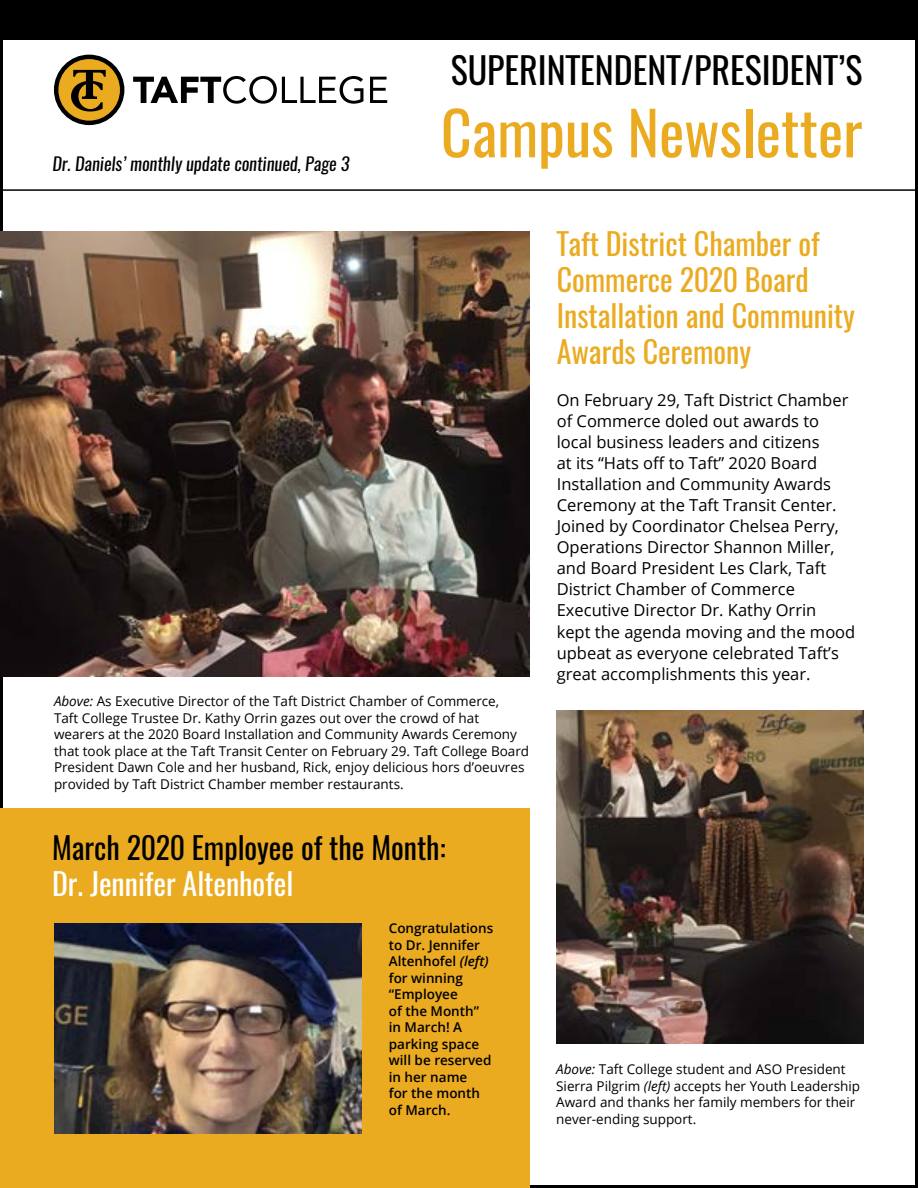
<style>
.page{position:relative;width:918px;height:1188px;background:#fff}
.page>*{position:absolute;margin:0;border:0;box-sizing:border-box;transform-origin:0 0}
.t1{font:60px "Oswald";color:#ebab21}
.t2{font:36px "Oswald";color:#000}
.t3{font:30px/36px "Oswald";color:#ebab21}
.t4{font:30px "Oswald";color:#000}
.t5{font:30px "Oswald";color:#fff}
.t6{font:italic 18px "Oswald";color:#000}
.t7{font:16.5px/21px "Open Sans";color:#000}
.t8{font:13.5px/16.5px "Open Sans";color:#000}
.t9{font:600 13.5px/16.5px "Open Sans";color:#000}
.s1{font-style:italic}
</style>
<div class="page">
<svg style="left:133px;top:76px;width:230px;height:28px"></svg>
<svg style="left:370px;top:77px;width:17px;height:26px"></svg>
<svg style="left:54px;top:55px;width:70px;height:70px"></svg>
<hr style="left:0;top:189px;width:918px;height:2px;background:#000">
<div style="left:0;top:0;width:918px;height:40px;background:#000"></div>
<img style="left:556px;top:710px;width:308px;height:334px">
<img style="left:0;top:231px;width:529px;height:446px">
<div style="left:0;top:809px;width:529px;height:379px;background:#ebab21"></div>
<img style="left:54px;top:923px;width:308px;height:211px">
<h3 class="t6" style="left:52px;top:152px;width:299px">Dr. Daniels’ monthly update continued, Page 3</h3>
<h2 class="t2" style="left:451px;top:46px;width:413px">SUPERINTENDENT/PRESIDENT’S</h2>
<h1 class="t1" style="left:441px;top:91px;width:423px">Campus Newsletter</h1>
<h3 class="t3" style="left:557px;top:226px;width:300px">Taft District Chamber of<br>Commerce 2020 Board<br>Installation and Community<br>Awards Ceremony</h3>
<p class="t7" style="left:557px;top:390px;width:300px">On February 29, Taft District Chamber of Commerce doled out awards to local business leaders and citizens<br>at its “Hats off to Taft” 2020 Board Installation and Community Awards Ceremony at the Taft Transit Center.<br>Joined by Coordinator Chelsea Perry, Operations Director Shannon Miller, and Board President Les Clark, Taft District Chamber of Commerce Executive Director Dr. Kathy Orrin<br>kept the agenda moving and the mood upbeat as everyone celebrated Taft’s great accomplishments this year.</p>
<p class="t8" style="left:54px;top:693px;width:477px"><span class="s1">Above:</span> As Executive Director of the Taft District Chamber of Commerce,<br>Taft College Trustee Dr. Kathy Orrin gazes out over the crowd of hat wearers at the 2020 Board Installation and Community Awards Ceremony that took place at the Taft Transit Center on February 29. Taft College Board President Dawn Cole and her husband, Rick, enjoy delicious hors d’oeuvres provided by Taft District Chamber member restaurants.</p>
<h3 class="t4" style="left:52px;top:827px;width:395px">March 2020 Employee of the Month:</h3>
<h3 class="t5" style="left:52px;top:863px;width:243px">Dr. Jennifer Altenhofel</h3>
<p class="t9" style="left:389px;top:920px;width:106px">Congratulations to Dr. Jennifer<br>Altenhofel <span class="s1">(left) </span>for winning “Employee<br>of the Month” in March! A parking space will be reserved in her name<br>for the month of March.</p>
<p class="t8" style="left:556px;top:1061px;width:305px"><span class="s1">Above:</span> Taft College student and ASO President Sierra Pilgrim <span class="s1">(left)</span> accepts her Youth Leadership Award and thanks her family members for their never-ending support.</p>
</div>
